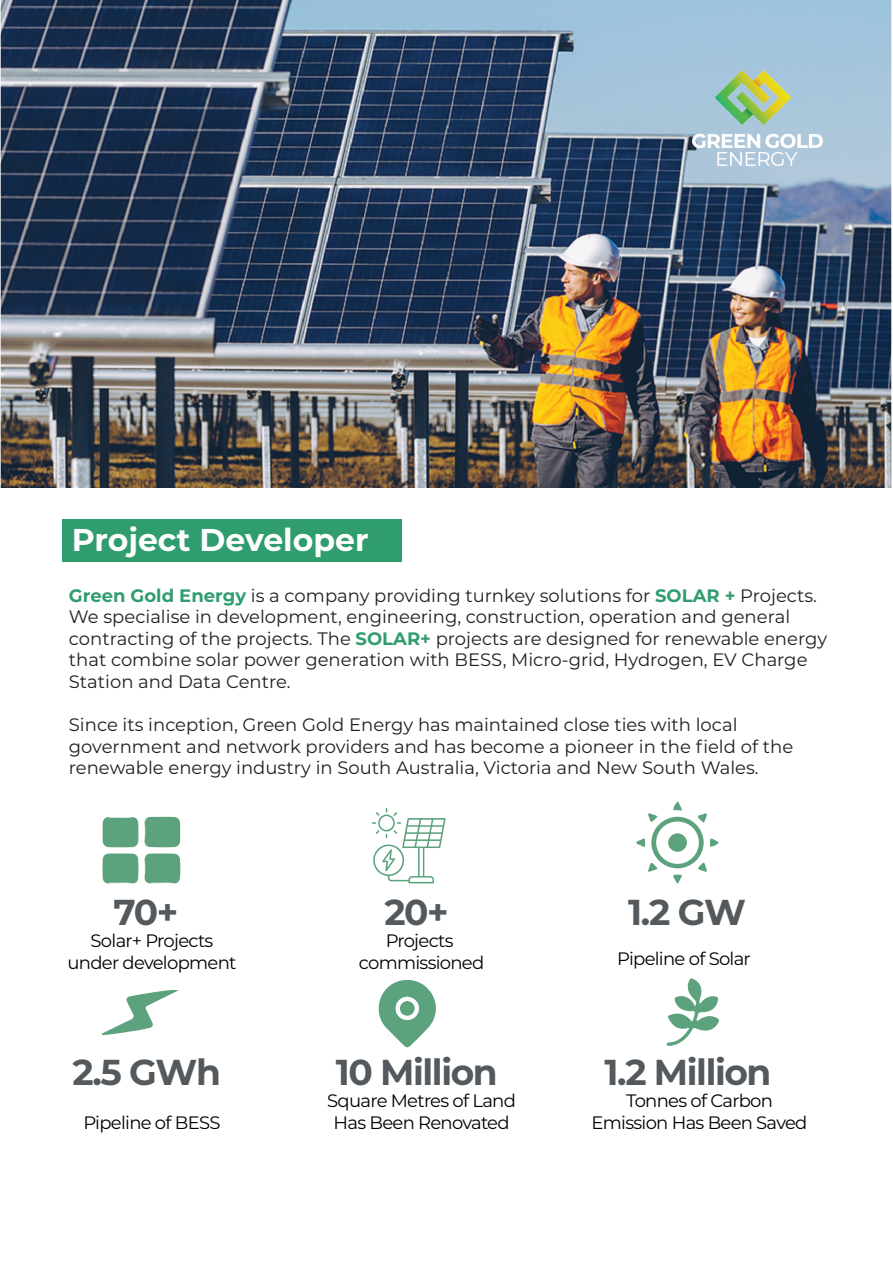
<style>
.page{position:relative;width:893px;height:1263px;background:#fff}
.page>*{position:absolute;margin:0;border:0;box-sizing:border-box;transform-origin:0 0}
.t1{font:700 36px "Montserrat";letter-spacing:-.04em;color:#54595d}
.t2{font:700 31.5px "Montserrat";color:#fff}
.t3{font:18px/21.6px "Montserrat";color:#231f20}
.t4{font:18px/21.6px "Montserrat";letter-spacing:-.04em;color:#000;text-align:center}
.s1{font-weight:700;color:#309d6e}
</style>
<div class="page">
<div style="left:62px;top:519px;width:340px;height:43px;background:#309d6e"></div>
<img style="left:0;top:0;width:891px;height:488px">
<img style="left:692px;top:70px;width:130px;height:96px">
<svg style="left:103px;top:817px;width:35px;height:30px"></svg>
<svg style="left:103px;top:853px;width:35px;height:30px"></svg>
<svg style="left:145px;top:817px;width:35px;height:30px"></svg>
<svg style="left:145px;top:853px;width:35px;height:30px"></svg>
<svg style="left:372px;top:808px;width:74px;height:75px"></svg>
<svg style="left:636px;top:801px;width:83px;height:83px"></svg>
<div style="left:668px;top:833px;width:19px;height:19px;background:#5ba27d;border-radius:50%"></div>
<svg style="left:101px;top:990px;width:78px;height:45px"></svg>
<svg style="left:379px;top:979px;width:57px;height:69px"></svg>
<div style="left:395px;top:997px;width:24px;height:23px;background:#fff;border-radius:50%"></div>
<div style="left:400px;top:1001px;width:15px;height:15px;background:#5ba27d;border-radius:50%"></div>
<svg style="left:667px;top:978px;width:52px;height:68px"></svg>
<h2 class="t2" style="left:72px;top:517px;width:298px">Project Developer</h2>
<p class="t3" style="left:69px;top:584px;width:760px"><span class="s1">Green Gold Energy</span> is a company providing turnkey solutions for <span class="s1">SOLAR +</span> Projects.<br>We specialise in development, engineering, construction, operation and general contracting of the projects. The <span class="s1">SOLAR+</span> projects are designed for renewable energy that combine solar power generation with BESS, Micro-grid, Hydrogen, EV Charge Station and Data Centre.</p>
<p class="t3" style="left:69px;top:713px;width:726px">Since its inception, Green Gold Energy has maintained close ties with local government and network providers and has become a pioneer in the field of the renewable energy industry in South Australia, Victoria and New South Wales.</p>
<h1 class="t1" style="left:114px;top:886px;width:66px">70+</h1>
<h1 class="t1" style="left:384px;top:886px;width:66px">20+</h1>
<h1 class="t1" style="left:628px;top:886px;width:119px">1.2 GW</h1>
<p class="t4" style="left:68px;top:929px;width:170px">Solar+ Projects under development</p>
<p class="t4" style="left:359px;top:929px;width:127px">Projects commissioned</p>
<p class="t4" style="left:617px;top:947px;width:135px">Pipeline of Solar</p>
<h1 class="t1" style="left:72px;top:1046px;width:150px">2.5 GWh</h1>
<h1 class="t1" style="left:336px;top:1046px;width:163px">10 Million</h1>
<h1 class="t1" style="left:604px;top:1046px;width:169px">1.2 Million</h1>
<p class="t4" style="left:84px;top:1111px;width:138px">Pipeline of BESS</p>
<p class="t4" style="left:327px;top:1089px;width:190px">Square Metres of Land<br>Has Been Renovated</p>
<p class="t4" style="left:592px;top:1089px;width:217px">Tonnes of Carbon<br>Emission Has Been Saved</p>
</div>
